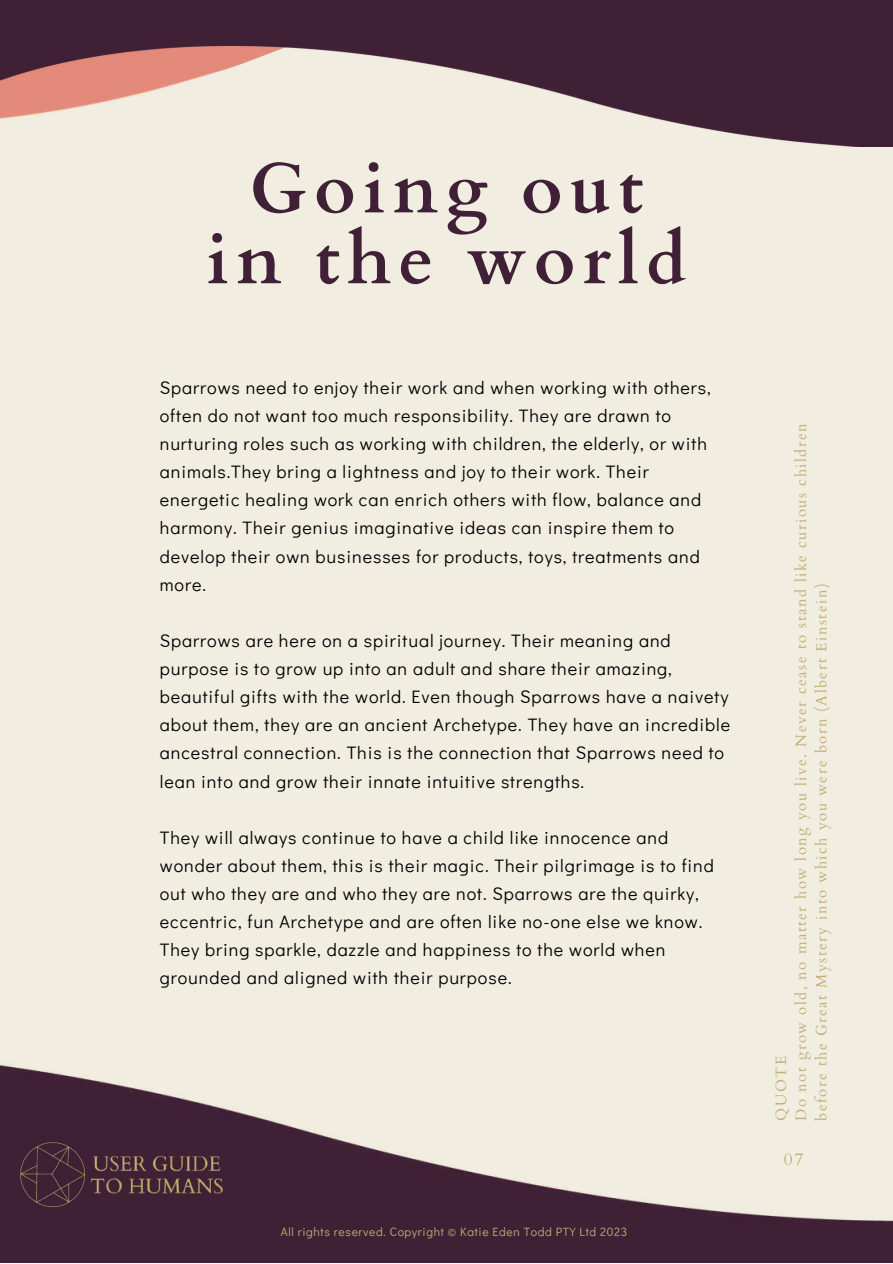
<style>
.page{position:relative;width:893px;height:1264px;background:#fff}
.page>*{position:absolute;margin:0;border:0;box-sizing:border-box;transform-origin:0 0}
.t1{font:700 70.95px/70.8px "Cardo";letter-spacing:.1em;color:#402036;text-align:center}
.t2{font:18px/28px "Didact Gothic";letter-spacing:.05em;color:#000}
.t3{font:17.55px "Cardo";color:#c2b078}
.t4{font:15px/20.2px "Cardo";letter-spacing:.1em;color:#c2b078}
.t5{font:12px "Didact Gothic";letter-spacing:.05em;color:#c2b078}
</style>
<div class="page">
<div style="left:0;top:0;width:892px;height:1262px;background:#f1ede1"></div>
<img style="left:0;top:1062px;width:892px;height:200px">
<img style="left:19px;top:1140px;width:67px;height:68px">
<img style="left:89px;top:1152px;width:134px;height:44px">
<img style="left:0;top:2px;width:892px;height:145px">
<h1 class="t1" style="left:206px;top:155px;width:481px">Going out in the world</h1>
<p class="t2" style="left:160px;top:373px;width:552px">Sparrows need to enjoy their work and when working with others, often do not want too much responsibility. They are drawn to nurturing roles such as working with children, the elderly, or with animals.They bring a lightness and joy to their work. Their energetic healing work can enrich others with flow, balance and harmony. Their genius imaginative ideas can inspire them to develop their own businesses for products, toys, treatments and more.</p>
<p class="t2" style="left:160px;top:626px;width:571px">Sparrows are here on a spiritual journey. Their meaning and purpose is to grow up into an adult and share their amazing, beautiful gifts with the world. Even though Sparrows have a naivety about them, they are an ancient Archetype. They have an incredible ancestral connection. This is the connection that Sparrows need to lean into and grow their innate intuitive strengths.</p>
<p class="t2" style="left:160px;top:822px;width:555px">They will always continue to have a child like innocence and wonder about them, this is their magic. Their pilgrimage is to find out who they are and who they are not. Sparrows are the quirky, eccentric, fun Archetype and are often like no-one else we know.<br>They bring sparkle, dazzle and happiness to the world when grounded and aligned with their purpose.</p>
<p class="t5" style="left:281px;top:1223px;width:348px">All rights reserved. Copyright © Katie Eden Todd PTY Ltd 2023</p>
<p class="t4" style="left:771px;top:1120px;width:698px;rotate:-90deg">QUOTE<br>Do not grow old, no matter how long you live. Never cease to stand like curious children before the Great Mystery into which you were born (Albert Einstein)</p>
<p class="t3" style="left:783px;top:1147px;width:21px">07</p>
</div>
